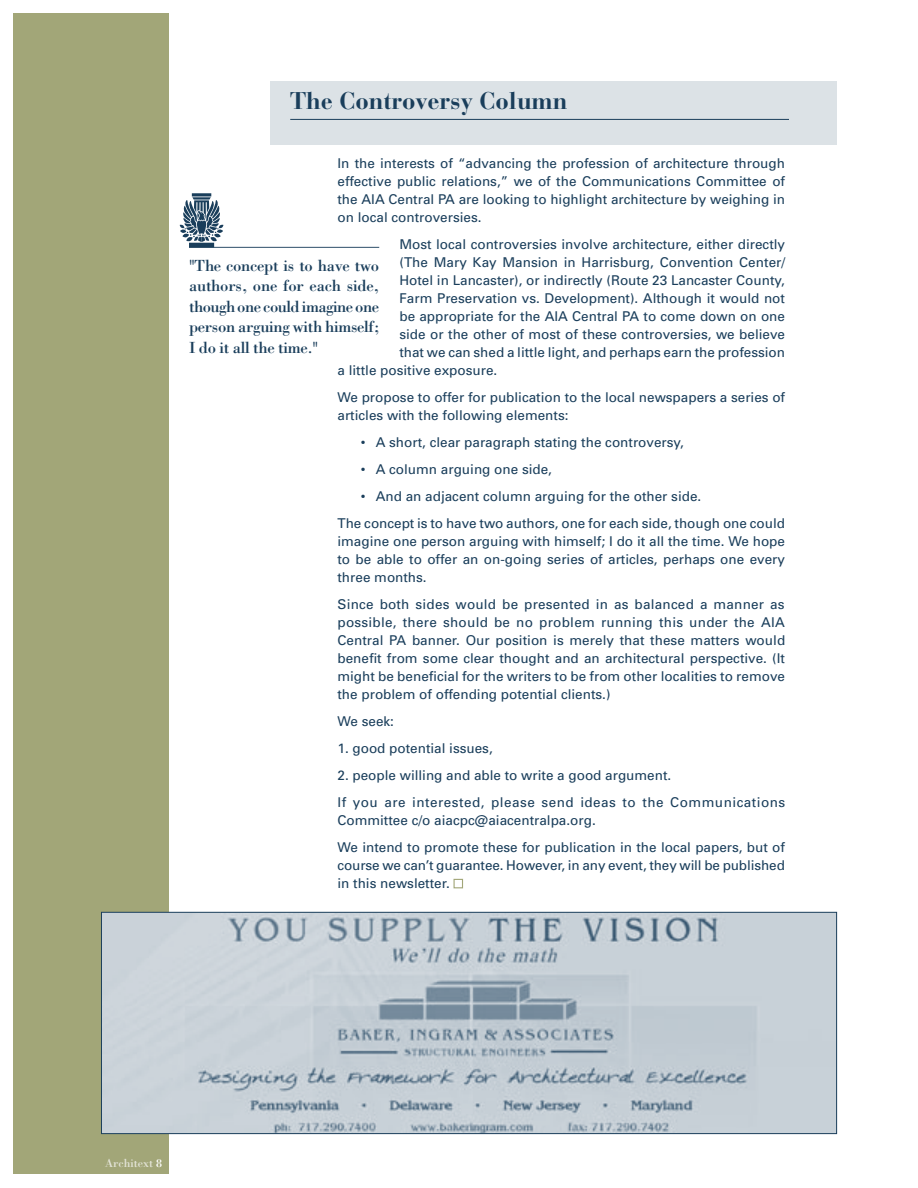
<style>
.page{position:relative;width:918px;height:1188px;background:#fff}
.page>*{position:absolute;margin:0;border:0;box-sizing:border-box;transform-origin:0 0}
.headline{font:700 24px "Bauer Bodoni";color:#1a3e5b}
.pull_quote{font:16.65px/20.4px "Bodoni";letter-spacing:-.02em;color:#1a3e5b;text-align:justify}
.body_copy{font:13.5px/18px "Univers";color:#1a3e5b;text-align:justify}
.indent_body_copy{font:13.5px "Univers";color:#1a3e5b}
.body_copy-2{font:13.5px/18px "Univers";letter-spacing:.035em;color:#1a3e5b}
.t1{font:12px "Bodoni";color:#e3e4d7}
.s1{color:#fff}
</style>
<div class="page">
<div style="left:14px;top:14px;width:155px;height:1160px;background:#a2a678"></div>
<div style="left:454px;top:879px;width:9px;height:9px;border:1px solid #a2a678"></div>
<div style="left:270px;top:81px;width:567px;height:63px;background:#dce2e6"></div>
<hr style="left:290px;top:119px;width:499px;height:1px;background:#1a3e5b">
<hr style="left:189px;top:247px;width:190px;height:1px;background:#1a3e5b">
<svg style="left:180px;top:193px;width:43px;height:55px"></svg>
<img style="left:103px;top:914px;width:732px;height:218px">
<div style="left:101px;top:912px;width:736px;height:222px;border:1px solid #1a3e5b"></div>
<p class="headline" style="left:290px;top:86px;width:279px">The Controversy Column</p>
<p class="body_copy" style="left:338px;top:154px;width:449px">In the interests of “advancing the profession of architecture through effective public relations,” we of the Communications Committee of the AIA Central PA are looking to highlight architecture by weighing in on local controversies.</p>
<p class="body_copy" style="left:399px;top:235px;width:387px">Most local controversies involve architecture, either directly</p>
<p class="body_copy" style="left:399px;top:253px;width:387px">(The Mary Kay Mansion in Harrisburg, Convention Center/</p>
<p class="body_copy" style="left:399px;top:271px;width:387px">Hotel in Lancaster), or indirectly (Route 23 Lancaster County,</p>
<p class="body_copy" style="left:399px;top:289px;width:387px">Farm Preservation vs. Development). Although it would not</p>
<p class="body_copy" style="left:399px;top:307px;width:387px">be appropriate for the AIA Central PA to come down on one</p>
<p class="body_copy" style="left:399px;top:325px;width:387px">side or the other of most of these controversies, we believe</p>
<p class="body_copy" style="left:399px;top:343px;width:387px">that we can shed a little light, and perhaps earn the profession</p>
<p class="body_copy" style="left:338px;top:361px;width:161px">a little positive exposure.</p>
<p class="body_copy" style="left:338px;top:388px;width:449px">We propose to offer for publication to the local newspapers a series of articles with the following elements:</p>
<p class="indent_body_copy" style="left:361px;top:434px;width:325px">• A short, clear paragraph stating the controversy,</p>
<p class="indent_body_copy" style="left:361px;top:461px;width:193px">• A column arguing one side,</p>
<p class="indent_body_copy" style="left:361px;top:488px;width:342px">• And an adjacent column arguing for the other side.</p>
<p class="body_copy" style="left:338px;top:514px;width:449px">The concept is to have two authors, one for each side, though one could imagine one person arguing with himself; I do it all the time. We hope to be able to offer an on-going series of articles, perhaps one every three months.</p>
<p class="body_copy" style="left:338px;top:595px;width:449px">Since both sides would be presented in as balanced a manner as possible, there should be no problem running this under the AIA Central PA banner. Our position is merely that these matters would benefit from some clear thought and an architectural perspective. (It might be beneficial for the writers to be from other localities to remove the problem of offending potential clients.)</p>
<p class="body_copy" style="left:338px;top:712px;width:58px">We seek:</p>
<p class="body_copy" style="left:338px;top:739px;width:157px">1. good potential issues,</p>
<p class="body_copy" style="left:338px;top:766px;width:335px">2. people willing and able to write a good argument.</p>
<p class="body_copy-2" style="left:338px;top:793px;width:449px">If you are interested, please send ideas to the Communications<br>Committee c/o aiacpc@aiacentralpa.org.</p>
<p class="body_copy" style="left:338px;top:838px;width:449px">We intend to promote these for publication in the local papers, but of course we can’t guarantee. However, in any event, they will be published in this newsletter.</p>
<p class="pull_quote" style="left:189px;top:255px;width:192px">"The concept is to have two authors, one for each side, though one could imagine one person arguing with himself; I do it all the time."</p>
<p class="t1" style="left:105px;top:1156px;width:58px">Architext <span class="s1">8</span></p>
</div>
